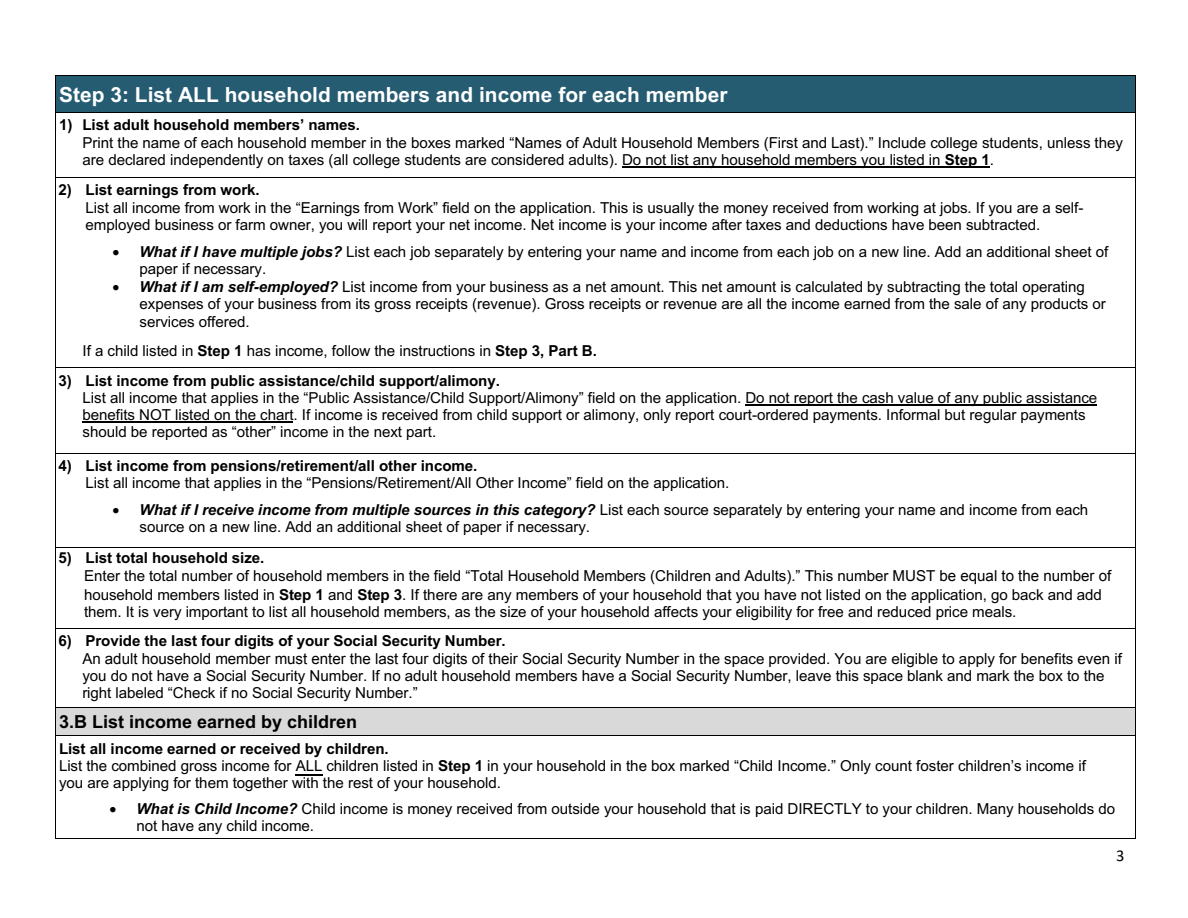
<style>
.page{position:relative;width:1188px;height:918px;background:#fff}
.page>*{position:absolute;margin:0;border:0;box-sizing:border-box;transform-origin:0 0}
.t1{font:700 20.85px "Arial";letter-spacing:.005em;color:#fff}
.t2{font:700 18px "Arial";color:#000}
.t3{font:16.5px "Calibri";color:#000}
.t4{font:15.15px/17.2px "Arial";letter-spacing:-.005em;color:#000}
.t5{font:700 15.15px "Arial";letter-spacing:-.005em;color:#000}
.s1{font-weight:700}
.s2{font-weight:700;font-style:italic}
.s3{font-style:inherit}
</style>
<div class="page">
<div style="left:56px;top:76px;width:1079px;height:36px;background:#265c72"></div>
<hr style="left:55px;top:80px;width:1px;height:32px;background:#000">
<hr style="left:1135px;top:80px;width:1px;height:32px;background:#000">
<hr style="left:622px;top:166px;width:368px;height:1px;background:#000">
<hr style="left:56px;top:112px;width:1079px;height:1px;background:#000">
<hr style="left:55px;top:116px;width:1px;height:64px;background:#000">
<hr style="left:1135px;top:116px;width:1px;height:64px;background:#000">
<hr style="left:56px;top:177px;width:1079px;height:1px;background:#000">
<hr style="left:55px;top:181px;width:1px;height:193px;background:#000">
<hr style="left:1135px;top:181px;width:1px;height:193px;background:#000">
<hr style="left:746px;top:404px;width:351px;height:1px;background:#000">
<hr style="left:82px;top:422px;width:211px;height:1px;background:#000">
<hr style="left:55px;top:372px;width:1px;height:84px;background:#000">
<hr style="left:1135px;top:372px;width:1px;height:84px;background:#000">
<hr style="left:56px;top:453px;width:1079px;height:1px;background:#000">
<hr style="left:55px;top:457px;width:1px;height:90px;background:#000">
<hr style="left:1135px;top:457px;width:1px;height:90px;background:#000">
<hr style="left:56px;top:547px;width:1079px;height:1px;background:#000">
<hr style="left:55px;top:550px;width:1px;height:84px;background:#000">
<hr style="left:1135px;top:550px;width:1px;height:84px;background:#000">
<hr style="left:56px;top:628px;width:1079px;height:1px;background:#000">
<hr style="left:55px;top:632px;width:1px;height:76px;background:#000">
<hr style="left:1135px;top:632px;width:1px;height:76px;background:#000">
<div style="left:59px;top:711px;width:1074px;height:21px;background:#d9d9d9"></div>
<hr style="left:56px;top:708px;width:1079px;height:3px;background:#d9d9d9">
<svg style="left:56px;top:732px;width:1079px;height:4px;background:#a2a2a2"></svg>
<svg style="left:55px;top:708px;width:1px;height:32px"></svg>
<hr style="left:56px;top:736px;width:1079px;height:1px;background:#000">
<svg style="left:1135px;top:708px;width:1px;height:32px"></svg>
<hr style="left:55px;top:740px;width:1px;height:98px;background:#000">
<hr style="left:56px;top:838px;width:1079px;height:1px;background:#000">
<hr style="left:1135px;top:740px;width:1px;height:98px;background:#000">
<svg style="left:295px;top:774px;width:28px;height:1px"></svg>
<h1 class="t1" style="left:59px;top:87px;width:670px">Step 3: List ALL household members and income for each member</h1>
<p class="t5" style="left:59px;top:119px;width:303px">1) List adult household members’ names.</p>
<p class="t4" style="left:83px;top:135px;width:1042px">Print the name of each household member in the boxes marked “Names of Adult Household Members (First and Last).” Include college students, unless they are declared independently on taxes (all college students are considered adults). Do not list any household members you listed in <span class="s1">Step 1</span>.</p>
<p class="t5" style="left:59px;top:184px;width:203px">2) List earnings from work.</p>
<p class="t4" style="left:86px;top:200px;width:999px">List all income from work in the “Earnings from Work” field on the application. This is usually the money received from working at jobs. If you are a self&shy;employed business or farm owner, you will report your net income. Net income is your income after taxes and deductions have been subtracted.</p>
<p class="t4" style="left:140px;top:244px;width:970px;text-indent:-27px">• <span class="s2">What if I have multiple jobs?</span> List each job separately by entering your name and income from each job on a new line. Add an additional sheet of paper if necessary.</p>
<p class="t4" style="left:140px;top:280px;width:968px;text-indent:-27px">• <span class="s2">What if I am self-employed?</span> List income from your business as a net amount. This net amount is calculated by subtracting the total operating expenses of your business from its gross receipts (revenue). Gross receipts or revenue are all the income earned from the sale of any products or services offered.</p>
<p class="t4" style="left:83px;top:344px;width:516px">If a child listed in <span class="s1">Step 1</span> has income, follow the instructions in <span class="s1">Step 3, Part B.</span></p>
<p class="t5" style="left:59px;top:375px;width:443px">3) List income from public assistance/child support/alimony.</p>
<p class="t4" style="left:83px;top:390px;width:1016px">List all income that applies in the “Public Assistance/Child Support/Alimony” field on the application. Do not report the cash value of any public assistance benefits NOT listed on the chart. If income is received from child support or alimony, only report court-ordered payments. Informal but regular payments should be reported as “other” income in the next part.</p>
<p class="t5" style="left:59px;top:460px;width:420px">4) List income from pensions/retirement/all other income.</p>
<p class="t4" style="left:86px;top:475px;width:645px">List all income that applies in the “Pensions/Retirement/All Other Income” field on the application.</p>
<p class="t4" style="left:140px;top:502px;width:950px;text-indent:-27px">• <span class="s2">What if I receive income from multiple sources in this category?</span> List each source separately by entering your name and income from each source on a new line. Add an additional sheet of paper if necessary.</p>
<p class="t4" style="left:84px;top:550px;width:1029px;line-height:18.5px;text-indent:-26px"><span class="s1">5) List total household size.<br></span>Enter the total number of household members in the field “Total Household Members (Children and Adults).” This number MUST <span class="s3">be equal to the number of </span>household members listed in <span class="s1">Step 1</span> and <span class="s1">Step 3</span>. If there are any members of your household that you have not listed on the application, go back and add</p>
<p class="t4" style="left:84px;top:604px;width:934px">them. It is very important to list all household members, as the size of your household affects your eligibility for free and reduced price meals.</p>
<p class="t4" style="left:82px;top:633px;width:1041px;text-indent:-24px"><span class="s1">6) Provide the last four digits of your Social Security Number.<br></span><span class="s3">An adult household member must enter the last four digits of their Social Security Number in</span> the space provided. You are eligible to apply for benefits <span class="s3">even if </span>you do not have a Social Security Number. If no adult household members have a Social Security Number, leave this space blank and mark the box to the right labeled “Check if no Social Security Number.”</p>
<p class="t2" style="left:59px;top:715px;width:300px">3.B List income earned by children</p>
<p class="t4" style="left:59px;top:741px;width:1028px"><span class="s1">List all income earned or received by children.<br></span>List the combined gross income for ALL children listed in <span class="s1">Step 1</span> in your household in the box marked “Child Income.” Only count foster children’s income if you are applying for them together with the rest of your household.</p>
<p class="t4" style="left:137px;top:801px;width:980px;text-indent:-27px">• <span class="s2">What is Child Income?</span> Child income is money received from outside your household that is paid DIRECTLY to your children. Many households do not have any child income.</p>
<p class="t3" style="left:1116px;top:846px;width:10px">3</p>
</div>
